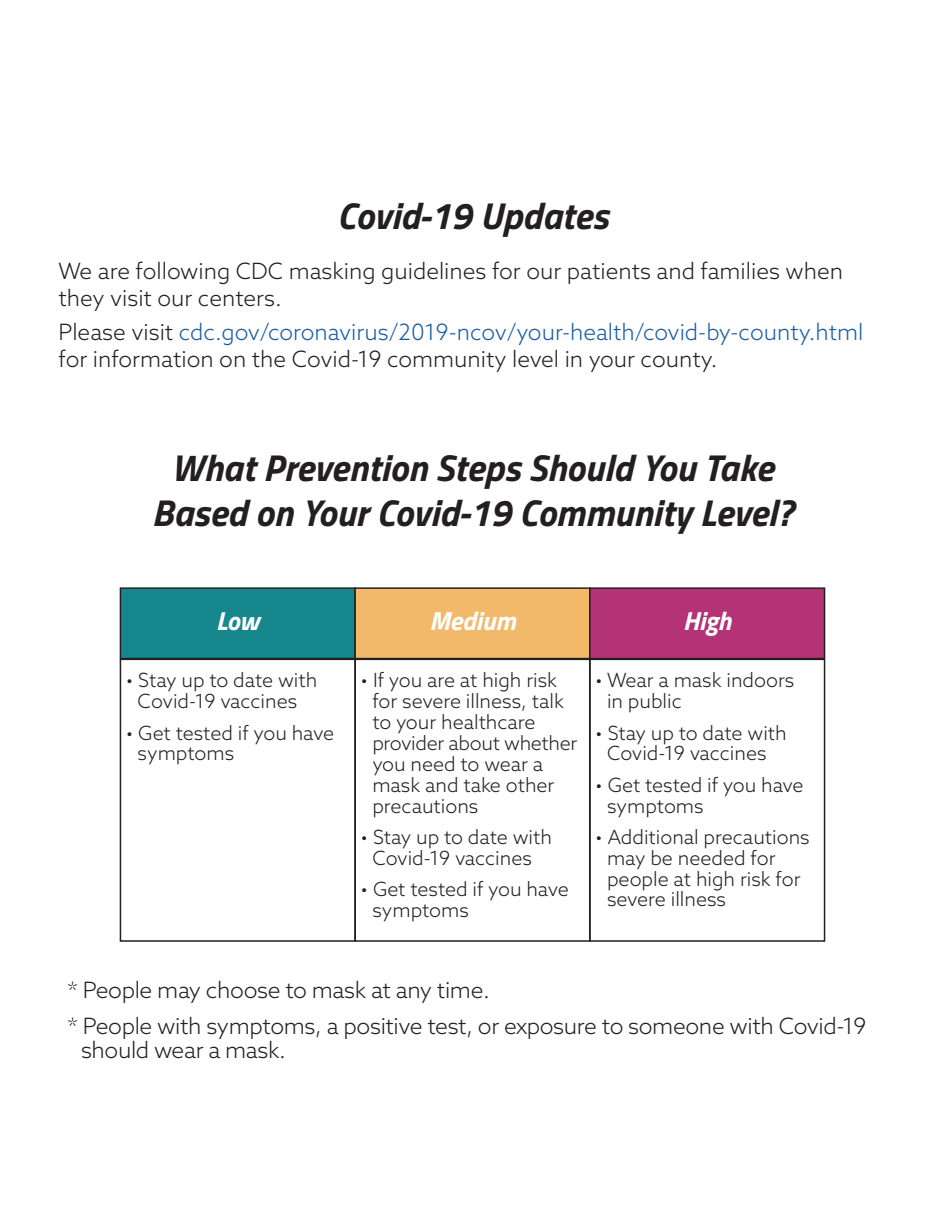
<style>
.page{position:relative;width:945px;height:1215px;background:#fff}
.page>*{position:absolute;margin:0;border:0;box-sizing:border-box;transform-origin:0 0}
.t1{font:italic 700 37.5px/45px "Cairo";color:#231f20;text-align:center}
.t2{font:italic 700 26.1px "Cairo";letter-spacing:-.005em;color:#fff}
.t3{font:300 22.5px/27px "Azo Sans";color:#231f20}
.t4{font:300 19.5px/20.9px "Azo Sans";color:#231f20}
.s1{color:#185ba6}
</style>
<div class="page">
<div style="left:120px;top:587px;width:236px;height:72px;background:#16878d;border:2px solid #231f20"></div>
<div style="left:354px;top:587px;width:237px;height:72px;background:#f2b96a;border:2px solid #231f20"></div>
<div style="left:589px;top:587px;width:236px;height:72px;background:#b33376;border:2px solid #231f20"></div>
<div style="left:120px;top:659px;width:236px;height:283px;border:2px solid #231f20"></div>
<div style="left:354px;top:659px;width:237px;height:283px;border:2px solid #231f20"></div>
<div style="left:589px;top:659px;width:236px;height:283px;border:2px solid #231f20"></div>
<h1 class="t1" style="left:337px;top:191px;width:272px">Covid-19 Updates</h1>
<p class="t3" style="left:58px;top:257px;width:786px">We are following CDC masking guidelines for our patients and families when they visit our centers.</p>
<p class="t3" style="left:58px;top:318px;width:806px">Please visit <span class="s1">cdc.gov/coronavirus/2019-ncov/your-health/covid-by-county.html </span>for information on the Covid-19 community level in your county.</p>
<h1 class="t1" style="left:152px;top:443px;width:643px">What Prevention Steps Should You Take<br>Based on Your Covid-19 Community Level?</h1>
<h2 class="t2" style="left:216px;top:597px;width:45px">Low</h2>
<h2 class="t2" style="left:429px;top:597px;width:88px">Medium</h2>
<h2 class="t2" style="left:683px;top:597px;width:50px">High</h2>
<p class="t4" style="left:126px;top:670px;width:193px;text-align:center">• Stay up to date with<br>Covid-19 vaccines</p>
<p class="t4" style="left:138px;top:722px;width:198px;text-indent:-12px">• Get tested if you have symptoms</p>
<p class="t4" style="left:372px;top:670px;width:207px;text-indent:-12px">• If you are at high risk for severe illness, talk to your healthcare provider about whether you need to wear a mask and take other precautions</p>
<p class="t4" style="left:361px;top:826px;width:193px;text-align:center">• Stay up to date with<br>Covid-19 vaccines</p>
<p class="t4" style="left:372px;top:878px;width:198px;text-indent:-12px">• Get tested if you have symptoms</p>
<p class="t4" style="left:607px;top:670px;width:189px;text-indent:-12px">• Wear a mask indoors in public</p>
<p class="t4" style="left:595px;top:722px;width:193px;text-align:center">• Stay up to date with<br>Covid-19 vaccines</p>
<p class="t4" style="left:607px;top:774px;width:198px;text-indent:-12px">• Get tested if you have symptoms</p>
<p class="t4" style="left:607px;top:826px;width:204px;text-indent:-12px">• Additional precautions may be needed for people at high risk for severe illness</p>
<p class="t3" style="left:68px;top:971px;width:800px;line-height:36px">* People may choose to mask at any time.<br>* People with symptoms, a positive test, or exposure to someone with Covid-19</p>
<p class="t3" style="left:81px;top:1036px;width:206px">should wear a mask.</p>
</div>
